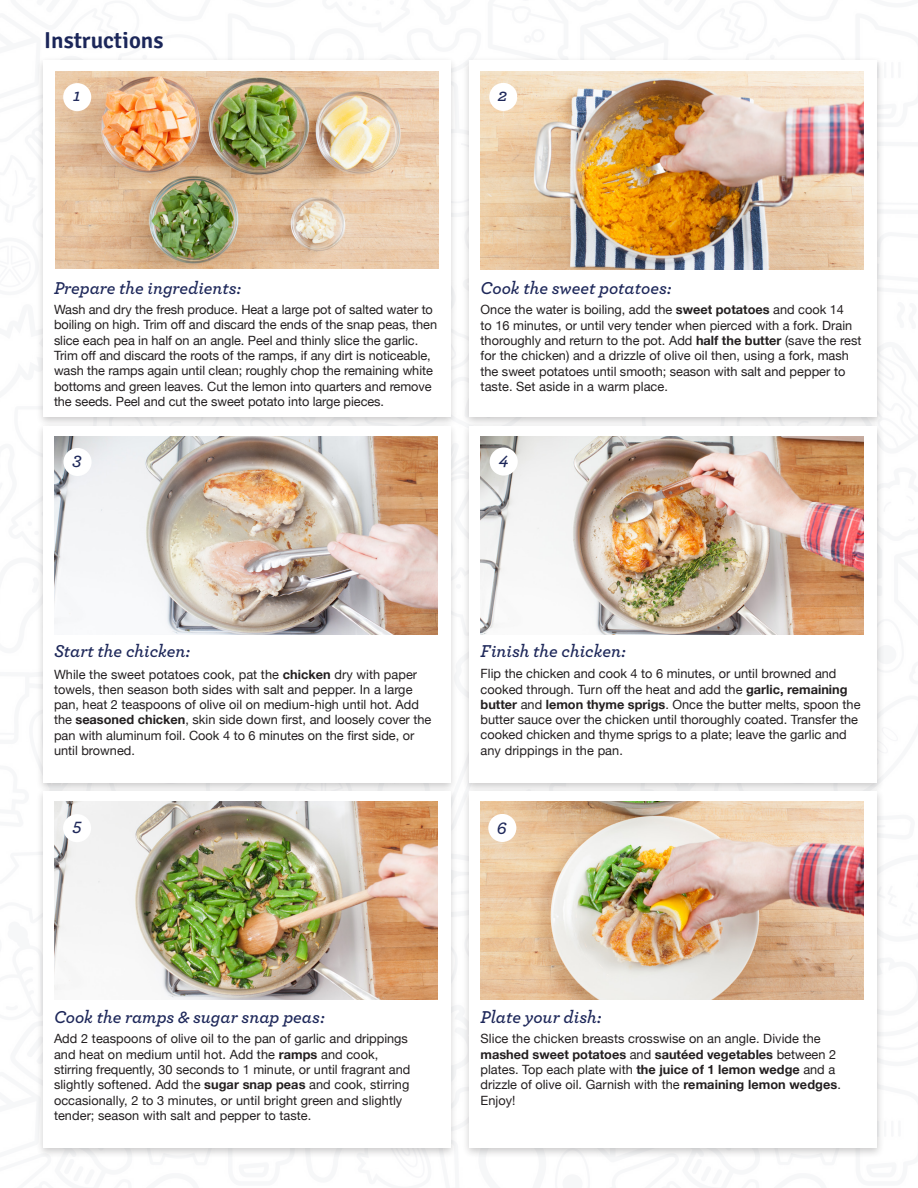
<style>
.page{position:relative;width:918px;height:1188px;background:#fff}
.page>*{position:absolute;margin:0;border:0;box-sizing:border-box;transform-origin:0 0}
.t1{font:600 22.8px "Signika";color:#1b2659}
.t2{font:italic 600 18px "Archer";color:#1e285a}
.t3{font:12.75px/15.3px "Helvetica Neue";color:#231f20}
.s1{font-weight:700}
</style>
<div class="page">
<div style="left:35px;top:55px;width:423px;height:372px;background:#231f20;opacity:.23"></div>
<div style="left:43px;top:60px;width:407px;height:356px;background:#fff"></div>
<div style="left:35px;top:421px;width:423px;height:372px;background:#231f20;opacity:.23"></div>
<div style="left:43px;top:426px;width:407px;height:356px;background:#fff"></div>
<div style="left:35px;top:786px;width:423px;height:372px;background:#231f20;opacity:.23"></div>
<div style="left:43px;top:791px;width:407px;height:356px;background:#fff"></div>
<div style="left:462px;top:55px;width:423px;height:372px;background:#231f20;opacity:.23"></div>
<div style="left:470px;top:60px;width:407px;height:356px;background:#fff"></div>
<div style="left:462px;top:421px;width:423px;height:372px;background:#231f20;opacity:.23"></div>
<div style="left:470px;top:426px;width:407px;height:356px;background:#fff"></div>
<div style="left:462px;top:786px;width:423px;height:372px;background:#231f20;opacity:.23"></div>
<div style="left:470px;top:791px;width:407px;height:356px;background:#fff"></div>
<img style="left:481px;top:802px;width:383px;height:197px">
<img style="left:54px;top:802px;width:383px;height:197px">
<img style="left:481px;top:437px;width:383px;height:197px">
<img style="left:54px;top:437px;width:383px;height:197px">
<img style="left:481px;top:72px;width:383px;height:198px">
<img style="left:55px;top:71px;width:384px;height:198px">
<div style="left:63px;top:83px;width:28px;height:28px;background:#fff;border-radius:50%"></div>
<div style="left:64px;top:448px;width:28px;height:28px;background:#fff;border-radius:50%"></div>
<div style="left:63px;top:814px;width:28px;height:28px;background:#fff;border-radius:50%"></div>
<div style="left:489px;top:83px;width:28px;height:28px;background:#fff;border-radius:50%"></div>
<div style="left:490px;top:448px;width:28px;height:28px;background:#fff;border-radius:50%"></div>
<div style="left:488px;top:814px;width:28px;height:28px;background:#fff;border-radius:50%"></div>
<p class="t1" style="left:44px;top:27px;width:121px">Instructions</p>
<p class="t2" style="left:73px;top:82px;width:9px">1</p>
<p class="t2" style="left:498px;top:82px;width:11px">2</p>
<p class="t2" style="left:54px;top:274px;width:189px">Prepare the ingredients:</p>
<p class="t2" style="left:481px;top:274px;width:192px">Cook the sweet potatoes:</p>
<p class="t3" style="left:54px;top:303px;width:385px">Wash and dry the fresh produce. Heat a large pot of salted water to boiling on high. Trim off and discard the ends of the snap peas, then slice each pea in half on an angle. Peel and thinly slice the garlic.<br>Trim off and discard the roots of the ramps, if any dirt is noticeable, wash the ramps again until clean; roughly chop the remaining white bottoms and green leaves. Cut the lemon into quarters and remove the seeds. Peel and cut the sweet potato into large pieces.</p>
<p class="t3" style="left:481px;top:303px;width:382px">Once the water is boiling, add the <span class="s1">sweet potatoes</span> and cook 14<br>to 16 minutes, or until very tender when pierced with a fork. Drain thoroughly and return to the pot. Add <span class="s1">half the butter</span> (save the rest for the chicken) and a drizzle of olive oil then, using a fork, mash the sweet potatoes until smooth; season with salt and pepper to taste. Set aside in a warm place.</p>
<p class="t2" style="left:73px;top:446px;width:10px">3</p>
<p class="t2" style="left:499px;top:446px;width:12px">4</p>
<p class="t2" style="left:54px;top:638px;width:138px">Start the chicken:</p>
<p class="t2" style="left:481px;top:638px;width:147px">Finish the chicken:</p>
<p class="t3" style="left:54px;top:667px;width:379px">While the sweet potatoes cook, pat the <span class="s1">chicken</span> dry with paper towels, then season both sides with salt and pepper. In a large pan, heat 2 teaspoons of olive oil on medium-high until hot. Add the <span class="s1">seasoned chicken</span>, skin side down first, and loosely cover the pan with aluminum foil. Cook 4 to 6 minutes on the first side, or until browned.</p>
<p class="t2" style="left:73px;top:811px;width:10px">5</p>
<p class="t3" style="left:481px;top:667px;width:381px">Flip the chicken and cook 4 to 6 minutes, or until browned and cooked through. Turn off the heat and add the <span class="s1">garlic, remaining butter</span> and <span class="s1">lemon thyme sprigs</span>. Once the butter melts, spoon the butter sauce over the chicken until thoroughly coated. Transfer the cooked chicken and thyme sprigs to a plate; leave the garlic and any drippings in the pan.</p>
<p class="t2" style="left:497px;top:814px;width:11px">6</p>
<p class="t2" style="left:54px;top:1003px;width:272px">Cook the ramps &amp; sugar snap peas:</p>
<p class="t2" style="left:481px;top:1003px;width:122px">Plate your dish:</p>
<p class="t3" style="left:54px;top:1032px;width:358px">Add 2 teaspoons of olive oil to the pan of garlic and drippings and heat on medium until hot. Add the <span class="s1">ramps</span> and cook, stirring frequently, 30 seconds to 1 minute, or until fragrant and slightly softened. Add the <span class="s1">sugar snap peas</span> and cook, stirring occasionally, 2 to 3 minutes, or until bright green and slightly tender; season with salt and pepper to taste.</p>
<p class="t3" style="left:481px;top:1032px;width:362px">Slice the chicken breasts crosswise on an angle. Divide the <span class="s1">mashed sweet potatoes</span> and <span class="s1">sautéed vegetables</span> between 2 plates. Top each plate with <span class="s1">the juice of 1 lemon wedge</span> and a drizzle of olive oil. Garnish with the <span class="s1">remaining lemon wedges</span>.<br>Enjoy!</p>
</div>
